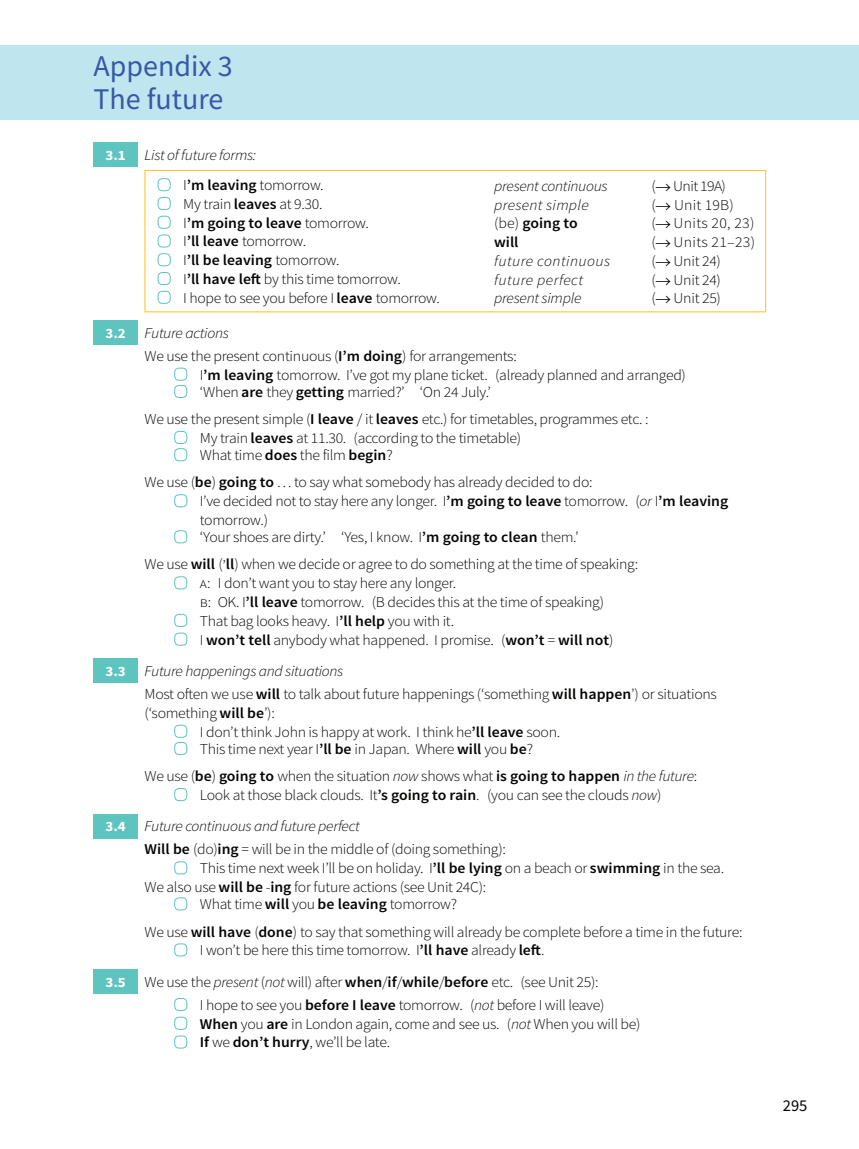
<style>
.page{position:relative;width:859px;height:1149px;background:#fff}
.page>*{position:absolute;margin:0;border:0;box-sizing:border-box;transform-origin:0 0}
.t1{font:30px/33px "Source Sans Pro";color:#3758a6}
.t2{font:16.5px "Source Sans Pro";color:#040503}
.t3{font:300 15px/18.8px "Source Sans Pro";letter-spacing:-.02em;color:#040503;scale:1.05 1}
.t4{font:italic 300 15px/18.8px "Source Sans Pro";letter-spacing:-.02em;color:#040503;scale:1.05 1}
.t5{font:300 15px/18.8px "Source Sans Pro";letter-spacing:.01em;color:#040503;scale:1.05 1}
.t6{font:italic 300 15px/18.8px "Source Sans Pro";letter-spacing:.025em;color:#040503;scale:1.05 1}
.t7{font:700 14.25px "Source Sans Pro";color:#fff;scale:1.05 1}
.s1{font-style:normal}
.s2{font-weight:600;font-style:normal}
.s3{font-weight:600}
.s4{font-style:italic}
.s5{font-size:15.75px}
</style>
<div class="page">
<div style="left:0;top:45px;width:13px;height:74px;background:#bfe5ef"></div>
<div style="left:13px;top:45px;width:846px;height:74px;background:#bfe5ef"></div>
<div style="left:94px;top:142px;width:44px;height:25px;background:#5dc4c0"></div>
<hr style="left:145px;top:170px;width:341px;height:1px;background:#fec217">
<hr style="left:145px;top:171px;width:1px;height:140px;background:#fec217">
<hr style="left:486px;top:170px;width:157px;height:1px;background:#fec217">
<hr style="left:643px;top:170px;width:123px;height:1px;background:#fec217">
<hr style="left:765px;top:171px;width:1px;height:140px;background:#fec217">
<hr style="left:145px;top:311px;width:498px;height:1px;background:#fec217">
<hr style="left:643px;top:311px;width:123px;height:1px;background:#fec217">
<div style="left:158px;top:178px;width:13px;height:13px;border:1px solid #5dc4c0;border-radius:4px"></div>
<div style="left:158px;top:197px;width:13px;height:13px;border:1px solid #5dc4c0;border-radius:4px"></div>
<div style="left:158px;top:216px;width:13px;height:12px;border:1px solid #5dc4c0;border-radius:4px"></div>
<div style="left:158px;top:234px;width:13px;height:13px;border:1px solid #5dc4c0;border-radius:4px"></div>
<div style="left:158px;top:253px;width:13px;height:13px;border:1px solid #5dc4c0;border-radius:4px"></div>
<div style="left:158px;top:272px;width:13px;height:13px;border:1px solid #5dc4c0;border-radius:4px"></div>
<div style="left:158px;top:291px;width:13px;height:12px;border:1px solid #5dc4c0;border-radius:4px"></div>
<div style="left:94px;top:320px;width:44px;height:24px;background:#5dc4c0"></div>
<div style="left:174px;top:367px;width:13px;height:13px;border:1px solid #5dc4c0;border-radius:4px"></div>
<div style="left:174px;top:385px;width:13px;height:13px;border:1px solid #5dc4c0;border-radius:4px"></div>
<div style="left:174px;top:431px;width:13px;height:13px;border:1px solid #5dc4c0;border-radius:4px"></div>
<div style="left:174px;top:448px;width:13px;height:13px;border:1px solid #5dc4c0;border-radius:4px"></div>
<div style="left:174px;top:494px;width:13px;height:13px;border:1px solid #5dc4c0;border-radius:4px"></div>
<div style="left:174px;top:530px;width:13px;height:13px;border:1px solid #5dc4c0;border-radius:4px"></div>
<div style="left:174px;top:576px;width:13px;height:13px;border:1px solid #5dc4c0;border-radius:4px"></div>
<div style="left:174px;top:613px;width:13px;height:13px;border:1px solid #5dc4c0;border-radius:4px"></div>
<div style="left:174px;top:632px;width:13px;height:13px;border:1px solid #5dc4c0;border-radius:4px"></div>
<div style="left:94px;top:658px;width:44px;height:25px;background:#5dc4c0"></div>
<div style="left:174px;top:724px;width:13px;height:13px;border:1px solid #5dc4c0;border-radius:4px"></div>
<div style="left:174px;top:741px;width:13px;height:13px;border:1px solid #5dc4c0;border-radius:4px"></div>
<div style="left:174px;top:787px;width:13px;height:13px;border:1px solid #5dc4c0;border-radius:4px"></div>
<div style="left:94px;top:813px;width:44px;height:25px;background:#5dc4c0"></div>
<div style="left:174px;top:861px;width:13px;height:13px;border:1px solid #5dc4c0;border-radius:4px"></div>
<div style="left:174px;top:897px;width:13px;height:13px;border:1px solid #5dc4c0;border-radius:4px"></div>
<div style="left:174px;top:943px;width:13px;height:13px;border:1px solid #5dc4c0;border-radius:4px"></div>
<div style="left:94px;top:968px;width:44px;height:25px;background:#5dc4c0"></div>
<div style="left:174px;top:997px;width:13px;height:13px;border:1px solid #5dc4c0;border-radius:4px"></div>
<div style="left:174px;top:1016px;width:13px;height:13px;border:1px solid #5dc4c0;border-radius:4px"></div>
<div style="left:174px;top:1035px;width:13px;height:13px;border:1px solid #5dc4c0;border-radius:4px"></div>
<h1 class="t1" style="left:94px;top:52px;width:141px">Appendix 3<br>The future</h1>
<p class="t7" style="left:105px;top:149px;width:21px">3.1</p>
<p class="t4" style="left:183px;top:141px;width:135px;line-height:30.3px;text-indent:-39px">List of future forms:<br><span class="s1">I</span><span class="s2">’m leaving</span> <span class="s1">tomorrow.</span></p>
<p class="t3" style="left:183px;top:195px;width:246px">My train <span class="s3">leaves</span> at 9.30.<br>I<span class="s3">’m going to leave</span> tomorrow.<br>I<span class="s3">’ll leave</span> tomorrow.<br>I<span class="s3">’ll be leaving</span> tomorrow.<br>I<span class="s3">’ll have left</span> by this time tomorrow.<br>I hope to see you before I <span class="s3">leave</span> tomorrow.</p>
<p class="t4" style="left:494px;top:177px;width:110px">present continuous present simple <span class="s1">(be)</span> <span class="s2">going to<br>will</span></p>
<p class="t6" style="left:494px;top:252px;width:112px">future continuous future perfect present simple</p>
<p class="t5" style="left:651px;top:177px;width:100px">(→ Unit 19A)<br>(→ Unit 19B) (→Units 20, 23) (→Units 21–23) (→ Unit 24)<br>(→ Unit 24)<br>(→ Unit 25)</p>
<p class="t7" style="left:105px;top:327px;width:21px">3.2</p>
<p class="t3" style="left:145px;top:322px;width:356px;line-height:23px"><span class="s4">Future actions<br></span>We use the present continuous (<span class="s3">I’m doing</span>) for arrangements:</p>
<p class="t3" style="left:200px;top:367px;width:464px;line-height:17.2px">I<span class="s3">’m leaving</span> tomorrow. I’ve got my plane ticket. (already planned and arranged) ‘When <span class="s3">are</span> they <span class="s3">getting</span> married?’ ‘On 24 July.’</p>
<p class="t3" style="left:200px;top:410px;width:429px;text-indent:-55px">We use the present simple (<span class="s3">I leave</span> / it <span class="s3">leaves</span> etc.) for timetables, programmes etc. :<br>My train <span class="s3">leaves</span> at 11.30. (according to the timetable)</p>
<p class="t3" style="left:145px;top:442px;width:428px;line-height:27.3px;text-indent:55px">What time <span class="s3">does</span> the film <span class="s3">begin</span>?<br>We use (<span class="s3">be</span>) <span class="s3">going to</span> … to say what somebody has already decided to do:</p>
<p class="t3" style="left:200px;top:492px;width:505px">I’ve decided not to stay here any longer. I<span class="s3">’m going to leave</span> tomorrow. (<span class="s4">or</span> I<span class="s3">’m leaving </span>tomorrow.)</p>
<p class="t3" style="left:145px;top:524px;width:471px;line-height:27.3px;text-align:center">‘Your shoes are dirty.’ ‘Yes, I know. I<span class="s3">’m going to clean</span> them.’<br>We use <span class="s3">will</span> (<span class="s5">’</span><span class="s3">ll</span>) when we decide or agree to do something at the time of speaking:</p>
<p class="t3" style="left:200px;top:574px;width:395px">a: I don’t want you to stay here any longer.<br>b: OK. I<span class="s3">’ll leave</span> tomorrow. (B decides this at the time of speaking)<br>That bag looks heavy. I<span class="s3">’ll help</span> you with it.<br>I <span class="s3">won’t tell</span> anybody what happened. I promise. (<span class="s3">won’t</span> = <span class="s3">will not</span>)</p>
<p class="t7" style="left:105px;top:665px;width:21px">3.3</p>
<p class="t3" style="left:145px;top:660px;width:547px;line-height:23px"><span class="s4">Future happenings and situations<br></span>Most often we use <span class="s3">will</span> to talk about future happenings (‘something <span class="s3">will happen</span>’) or situations</p>
<p class="t3" style="left:200px;top:704px;width:345px;text-indent:-55px">(‘something <span class="s3">will be</span>’):<br>I don’t think John is happy at work. I think he<span class="s3">’ll leave</span> soon.</p>
<p class="t3" style="left:145px;top:736px;width:528px;line-height:27.3px;text-indent:55px">This time next year I<span class="s3">’ll be</span> in Japan. Where <span class="s3">will</span> you <span class="s3">be</span>?<br>We use (<span class="s3">be</span>) <span class="s3">going to</span> when the situation <span class="s4">now</span> shows what <span class="s3">is going to happen</span> <span class="s4">in the future</span>:</p>
<p class="t3" style="left:200px;top:786px;width:441px">Look at those black clouds. It<span class="s3">’s going to rain</span>. (you can see the clouds <span class="s4">now</span>)</p>
<p class="t7" style="left:105px;top:820px;width:21px">3.4</p>
<p class="t3" style="left:145px;top:816px;width:346px;line-height:23px"><span class="s4">Future continuous and future perfect<br></span><span class="s3">Will be</span> (do)<span class="s3">ing</span> = will be in the middle of (doing something):</p>
<p class="t3" style="left:145px;top:859px;width:553px;text-indent:55px">This time next week I’ll be on holiday. I<span class="s3">’ll be lying</span> on a beach or <span class="s3">swimming</span> in the sea.<br>We also use <span class="s3">will be</span> -<span class="s3">ing</span> for future actions (see Unit 24C):</p>
<p class="t3" style="left:145px;top:891px;width:571px;line-height:27.3px;text-indent:55px">What time <span class="s3">will</span> you <span class="s3">be leaving</span> tomorrow?<br>We use <span class="s3">will have</span> (<span class="s3">done</span>) to say that something will already be complete before a time in the future:</p>
<p class="t3" style="left:200px;top:941px;width:330px">I won’t be here this time tomorrow. I<span class="s3">’ll have</span> already <span class="s3">left</span>.</p>
<p class="t7" style="left:105px;top:976px;width:21px">3.5</p>
<p class="t3" style="left:200px;top:971px;width:387px;line-height:23px;text-indent:-55px">We use the <span class="s4">present</span> (<span class="s4">not</span> will) after <span class="s3">when</span>/<span class="s3">if</span>/<span class="s3">while</span>/<span class="s3">before</span> etc. (see Unit 25):<br>I hope to see you <span class="s3">before I leave</span> tomorrow. (<span class="s4">not</span> before I will leave)</p>
<p class="t3" style="left:200px;top:1015px;width:421px"><span class="s3">When</span> you <span class="s3">are</span> in London again, come and see us. (<span class="s4">not</span> When you will be)<br><span class="s3">If</span> we <span class="s3">don’t hurry</span>, we’ll be late.</p>
<p class="t2" style="left:783px;top:1098px;width:26px">295</p>
</div>
